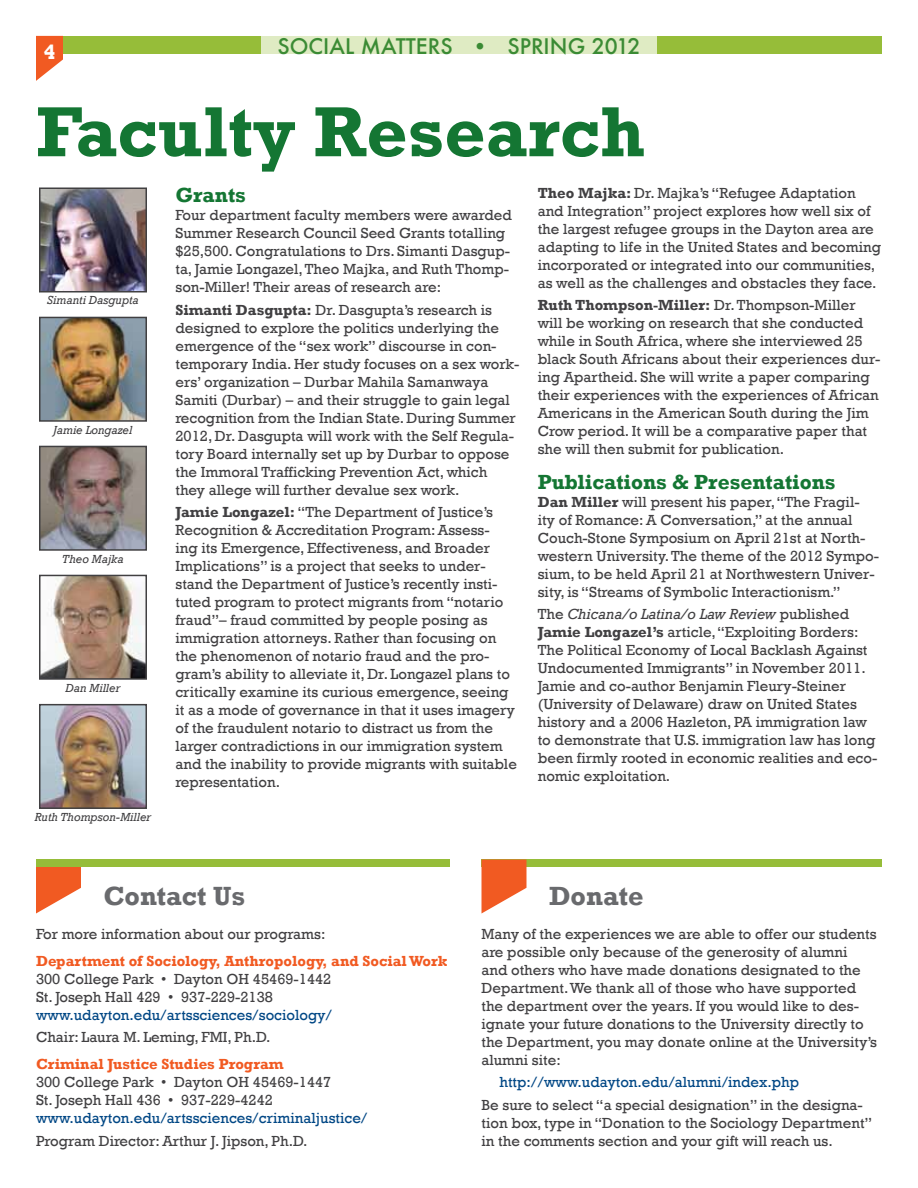
<style>
.page{position:relative;width:918px;height:1188px;background:#fff}
.page>*{position:absolute;margin:0;border:0;box-sizing:border-box;transform-origin:0 0}
.t1{font:700 72px "Rockwell";color:#147633}
.t2{font:700 27px "Rockwell";color:#696a6d}
.t3{font:700 21px "Rockwell";color:#147633}
.t4{font:500 21px "Futura";color:#147633}
.t5{font:700 21px "Rockwell";color:#fff}
.t6{font:15px/18px "Rockwell";color:#414042}
.t7{font:15px "Rockwell";color:#004785}
.t8{font:700 15px "Rockwell";color:#f15a22}
.t9{font:italic 12px "Rockwell";color:#414042}
.s1{font-weight:700}
.s2{font-style:italic}
</style>
<div class="page">
<div style="left:36px;top:36px;width:846px;height:18px;background:#96bd39"></div>
<div style="left:261px;top:36px;width:396px;height:18px;background:#dfebc3"></div>
<svg style="left:36px;top:36px;width:27px;height:45px"></svg>
<svg style="left:36px;top:867px;width:45px;height:47px"></svg>
<div style="left:36px;top:860px;width:414px;height:7px;background:#96bd39"></div>
<div style="left:482px;top:860px;width:400px;height:7px;background:#96bd39"></div>
<svg style="left:482px;top:860px;width:44px;height:53px"></svg>
<img style="left:42px;top:191px;width:102px;height:98px">
<div style="left:39px;top:188px;width:108px;height:104px;border:2px solid #414042"></div>
<img style="left:42px;top:320px;width:102px;height:99px">
<div style="left:39px;top:317px;width:108px;height:105px;border:2px solid #414042"></div>
<img style="left:42px;top:449px;width:102px;height:99px">
<div style="left:39px;top:446px;width:108px;height:105px;border:2px solid #414042"></div>
<img style="left:42px;top:578px;width:102px;height:99px">
<div style="left:39px;top:575px;width:108px;height:105px;border:2px solid #414042"></div>
<img style="left:42px;top:707px;width:102px;height:99px">
<div style="left:39px;top:704px;width:108px;height:105px;border:2px solid #414042"></div>
<h3 class="t5" style="left:44px;top:39px;width:13px">4</h3>
<h3 class="t4" style="left:278px;top:32px;width:364px">SOCIAL MATTERS • SPRING 2012</h3>
<h1 class="t1" style="left:36px;top:88px;width:611px">Faculty Research</h1>
<p class="t9" style="left:47px;top:293px;width:93px">Simanti Dasgupta</p>
<p class="t9" style="left:54px;top:423px;width:80px">Jamie Longazel</p>
<p class="t9" style="left:62px;top:552px;width:63px">Theo Majka</p>
<p class="t9" style="left:66px;top:681px;width:56px">Dan Miller</p>
<p class="t9" style="left:35px;top:810px;width:118px">Ruth Thompson-Miller</p>
<h3 class="t3" style="left:176px;top:182px;width:72px">Grants</h3>
<p class="t6" style="left:176px;top:206px;width:338px">Four department faculty members were awarded Summer Research Council Seed Grants totalling $25,500. Congratulations to Drs. Simanti Dasgup&shy;ta, Jamie Longazel,Theo Majka, and Ruth Thomp&shy;son-Miller! Their areas of research are:</p>
<p class="t6" style="left:175px;top:301px;width:345px"><span class="s1">Simanti Dasgupta:</span> Dr. Dasgupta’s research is designed to explore the politics underlying the emergence of the “sex work” discourse in con&shy;temporary India. Her study focuses on a sex work&shy;ers’ organization – Durbar Mahila Samanwaya Samiti (Durbar) – and their struggle to gain legal recognition from the Indian State. During Summer 2012, Dr. Dasgupta will work with the Self Regula&shy;tory Board internally set up by Durbar to oppose the Immoral Trafficking Prevention Act, which they allege will further devalue sex work.</p>
<p class="t6" style="left:175px;top:503px;width:343px"><span class="s1">Jamie Longazel:</span> “The Department of Justice’s Recognition &amp; Accreditation Program: Assess-<br>ing its Emergence, Effectiveness, and Broader Implications” is a project that seeks to under&shy;stand the Department of Justice’s recently insti&shy;tuted program to protect migrants from “notario fraud”– fraud committed by people posing as immigration attorneys. Rather than focusing on the phenomenon of notario fraud and the pro&shy;gram’s ability to alleviate it, Dr. Longazel plans to critically examine its curious emergence, seeing it as a mode of governance in that it uses imagery of the fraudulent notario to distract us from the larger contradictions in our immigration system and the inability to provide migrants with suitable representation.</p>
<p class="t6" style="left:538px;top:184px;width:345px"><span class="s1">Theo Majka:</span> Dr. Majka’s “Refugee Adaptation and Integration” project explores how well six of the largest refugee groups in the Dayton area are adapting to life in the United States and becoming incorporated or integrated into our communities, as well as the challenges and obstacles they face.</p>
<p class="t6" style="left:538px;top:297px;width:344px"><span class="s1">Ruth Thompson-Miller:</span> Dr.Thompson-Miller will be working on research that she conducted while in South Africa, where she interviewed 25 black South Africans about their experiences dur&shy;ing Apartheid. She will write a paper comparing their experiences with the experiences of African Americans in the American South during the Jim Crow period. It will be a comparative paper that she will then submit for publication.</p>
<h3 class="t3" style="left:538px;top:469px;width:299px">Publications &amp; Presentations</h3>
<p class="t6" style="left:538px;top:493px;width:343px"><span class="s1">Dan Miller</span> will present his paper,“The Fragil&shy;ity of Romance: A Conversation,” at the annual Couch-Stone Symposium on April 21st at North&shy;western University.The theme of the 2012 Sympo&shy;sium, to be held April 21 at Northwestern Univer&shy;sity, is “Streams of Symbolic Interactionism.”</p>
<p class="t6" style="left:538px;top:605px;width:341px">The <span class="s2">Chicana/o Latina/o Law Review</span> published <span class="s1">Jamie Longazel’s</span> article,“Exploiting Borders:<br>The Political Economy of Local Backlash Against Undocumented Immigrants” in November 2011.<br>Jamie and co-author Benjamin Fleury-Steiner (University of Delaware) draw on United States history and a 2006 Hazleton, PA immigration law to demonstrate that U.S. immigration law has long been firmly rooted in economic realities and eco&shy;nomic exploitation.</p>
<h2 class="t2" style="left:104px;top:880px;width:143px">Contact Us</h2>
<h2 class="t2" style="left:549px;top:880px;width:96px">Donate</h2>
<p class="t6" style="left:482px;top:925px;width:397px">Many of the experiences we are able to offer our students are possible only because of the generosity of alumni and others who have made donations designated to the Department.We thank all of those who have supported the department over the years. If you would like to des&shy;ignate your future donations to the University directly to the Department, you may donate online at the University’s alumni site:</p>
<p class="t7" style="left:500px;top:1074px;width:301px">http://www.udayton.edu/alumni/index.php</p>
<p class="t6" style="left:482px;top:1096px;width:392px">Be sure to select “a special designation” in the designa&shy;tion box, type in “Donation to the Sociology Department” in the comments section and your gift will reach us.</p>
<p class="t6" style="left:36px;top:925px;width:291px">For more information about our programs:</p>
<p class="t8" style="left:36px;top:952px;width:413px">Department of Sociology, Anthropology, and Social Work</p>
<p class="t6" style="left:36px;top:970px;width:297px">300 College Park • Dayton OH 45469-1442<br>St. Joseph Hall 429 • 937-229-2138</p>
<p class="t7" style="left:36px;top:1006px;width:298px">www.udayton.edu/artssciences/sociology/</p>
<p class="t6" style="left:36px;top:1029px;width:236px">Chair: Laura M. Leming, FMI, Ph.D.</p>
<p class="t8" style="left:36px;top:1055px;width:249px">Criminal Justice Studies Program</p>
<p class="t6" style="left:36px;top:1074px;width:297px">300 College Park • Dayton OH 45469-1447<br>St. Joseph Hall 436 • 937-229-4242</p>
<p class="t7" style="left:36px;top:1110px;width:333px">www.udayton.edu/artssciences/criminaljustice/</p>
<p class="t6" style="left:36px;top:1132px;width:273px">Program Director: Arthur J. Jipson, Ph.D.</p>
</div>
